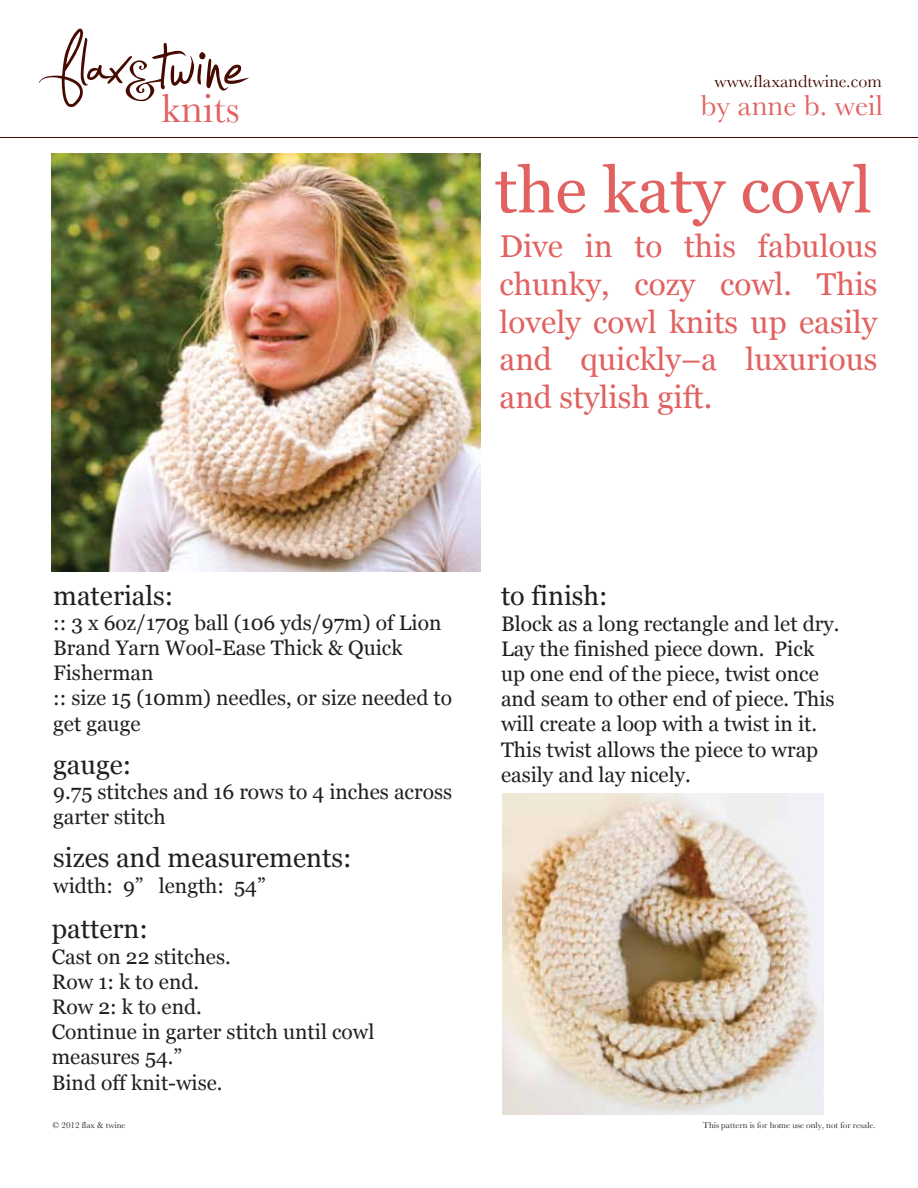
<style>
.page{position:relative;width:918px;height:1188px;background:#fff}
.page>*{position:absolute;margin:0;border:0;box-sizing:border-box;transform-origin:0 0}
.t1{font:64.5px "Georgia";color:#e16261}
.t2{font:42px "Baskerville";color:#e16261}
.t3{font:31.5px/37.8px "Georgia";color:#e16261;text-align:justify}
.t4{font:30px "Baskerville";color:#e16261}
.t5{font:27px "Georgia";color:#231f20}
.t6{font:21px/25.2px "Georgia";color:#231f20}
.t7{font:18px "Baskerville";color:#460a00}
.t8{font:9px "Baskerville";color:#231f20}
</style>
<div class="page">
<svg style="left:39px;top:29px;width:210px;height:78px"></svg>
<hr style="left:0;top:137px;width:918px;height:1px;background:#460a00">
<img style="left:52px;top:154px;width:429px;height:418px">
<img style="left:502px;top:794px;width:322px;height:321px">
<p class="t7" style="left:715px;top:70px;width:169px">www.flaxandtwine.com</p>
<h2 class="t2" style="left:161px;top:84px;width:80px">knits</h2>
<h3 class="t4" style="left:701px;top:87px;width:184px">by anne b. weil</h3>
<h1 class="t1" style="left:495px;top:151px;width:378px">the katy cowl</h1>
<h3 class="t3" style="left:500px;top:228px;width:380px">Dive in to this fabulous chunky, cozy cowl. This lovely cowl knits up easily and quickly–a luxurious and stylish gift.</h3>
<p class="t5" style="left:53px;top:579px;width:122px">materials:</p>
<p class="t6" style="left:53px;top:610px;width:400px">:: 3 x 6oz/170g ball (106 yds/97m) of Lion<br>Brand Yarn Wool-Ease Thick &amp; Quick<br>Fisherman<br>:: size 15 (10mm) needles, or size needed to get gauge</p>
<p class="t5" style="left:53px;top:748px;width:80px">gauge:</p>
<p class="t6" style="left:53px;top:780px;width:400px">9.75 stitches and 16 rows to 4 inches across garter stitch</p>
<p class="t5" style="left:53px;top:842px;width:300px">sizes and measurements:</p>
<p class="t6" style="left:53px;top:873px;width:214px">width: 9” length: 54”</p>
<p class="t5" style="left:52px;top:913px;width:98px">pattern:</p>
<p class="t6" style="left:52px;top:944px;width:324px">Cast on 22 stitches.<br>Row 1: k to end.<br>Row 2: k to end.<br>Continue in garter stitch until cowl measures 54.”<br>Bind off knit-wise.</p>
<p class="t5" style="left:501px;top:580px;width:108px">to finish:</p>
<p class="t6" style="left:501px;top:611px;width:340px">Block as a long rectangle and let dry.<br>Lay the finished piece down. Pick up one end of the piece, twist once and seam to other end of piece. This will create a loop with a twist in it.<br>This twist allows the piece to wrap easily and lay nicely.</p>
<p class="t8" style="left:52px;top:1120px;width:74px">© 2012 flax &amp; twine</p>
<p class="t8" style="left:703px;top:1120px;width:175px">This pattern is for home use only, not for resale.</p>
</div>
